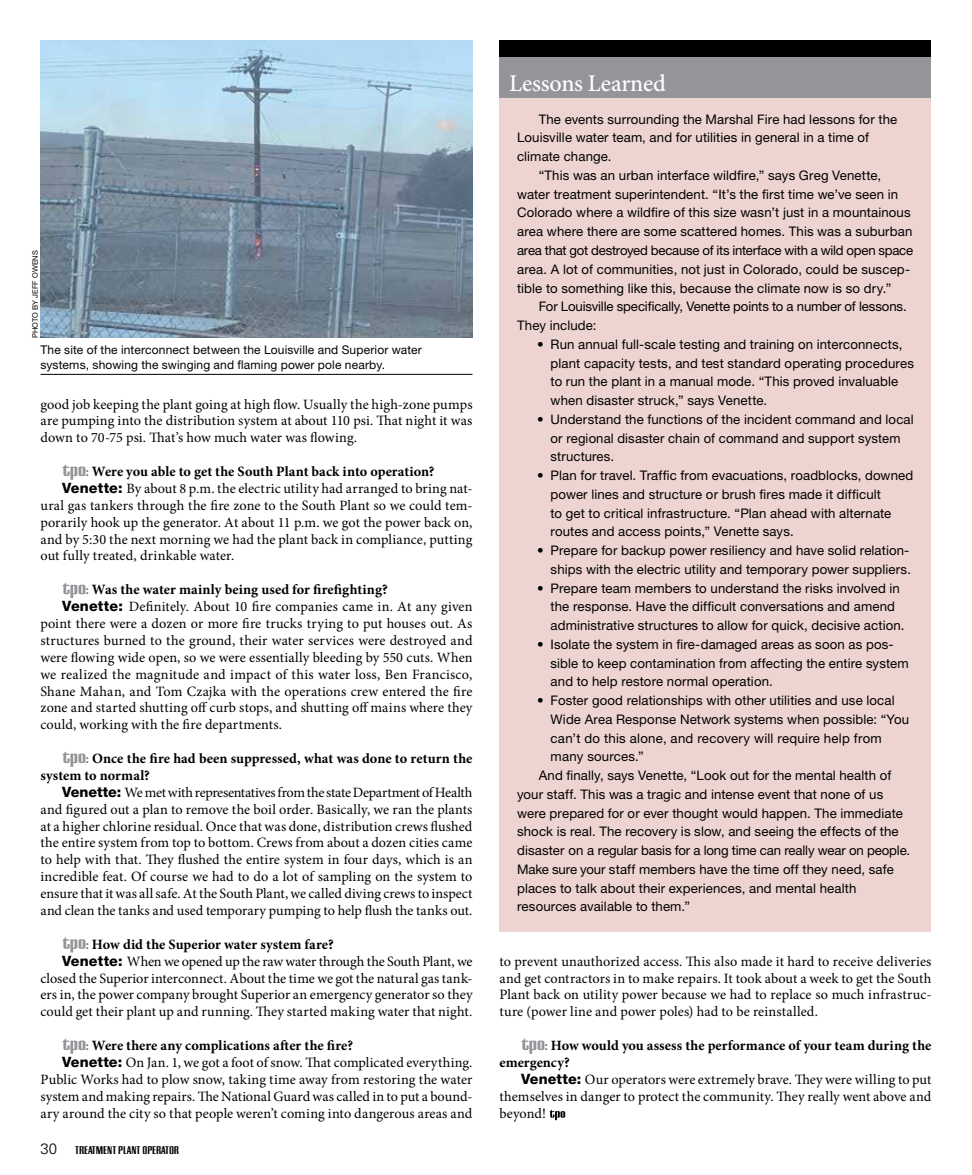
<style>
.page{position:relative;width:972px;height:1175px;background:#fff}
.page>*{position:absolute;margin:0;border:0;box-sizing:border-box;transform-origin:0 0}
.t1{font:500 24px "Minion Pro";letter-spacing:-.005em;color:#fff}
.t2{font:300 15px "Univers";color:#000}
.t3{font:14.25px/16.8px "Minion Pro";letter-spacing:.005em;color:#000;text-align:justify}
.t4{font:700 14.25px/16.8px "Minion Pro";color:#000}
.t5{font:14.25px "Minion Pro";letter-spacing:-.02em;color:#000}
.t6{font:13.2px/18.8px "Helvetica Neue LT Std";letter-spacing:.01em;color:#000}
.t7{font:13.2px/18.8px "Helvetica Neue LT Std";letter-spacing:-.01em;color:#000}
.t8{font:12px/15px "Helvetica Neue LT Std";letter-spacing:.01em;color:#000}
.t9{font:11.7px "California Grotesk Bld";color:#000}
.t10{font:7.5px "Helvetica Neue LT Std";letter-spacing:.015em;color:#000}
.s1{color:#808285}
.s2{font-family:"Helvetica Neue LT Std";font-weight:800}
</style>
<div class="page">
<svg style="left:62px;top:464px;width:23px;height:16px"></svg>
<svg style="left:62px;top:583px;width:23px;height:15px"></svg>
<svg style="left:62px;top:751px;width:23px;height:15px"></svg>
<svg style="left:62px;top:937px;width:23px;height:15px"></svg>
<svg style="left:62px;top:1038px;width:23px;height:15px"></svg>
<svg style="left:521px;top:1038px;width:23px;height:15px"></svg>
<svg style="left:549px;top:1109px;width:16px;height:11px"></svg>
<img style="left:40px;top:40px;width:432px;height:297px">
<div style="left:500px;top:98px;width:432px;height:834px;background:#eed4d1"></div>
<div style="left:500px;top:40px;width:432px;height:18px;background:#000"></div>
<div style="left:500px;top:58px;width:432px;height:40px;background:#939598"></div>
<hr style="left:40px;top:374px;width:432px;height:1px;background:#000">
<p class="t10" style="left:31px;top:338px;width:89px;rotate:-90deg">PHOTO BY JEFF OWENS</p>
<p class="t8" style="left:40px;top:341px;width:383px">The site of the interconnect between the Louisville and Superior water systems, showing the swinging and flaming power pole nearby.</p>
<p class="t3" style="left:40px;top:395px;width:434px">good job keeping the plant going at high flow. Usually the high-zone pumps are pumping into the distribution system at about 110 psi. That night it was down to 70-75 psi. That’s how much water was flowing.</p>
<p class="t4" style="left:85px;top:463px;width:351px"><span class="s1">:</span> Were you able to get the South Plant back into operation?</p>
<p class="t3" style="left:62px;top:480px;width:412px"><span class="s2">Venette:</span> By about 8 p.m. the electric utility had arranged to bring nat-</p>
<p class="t3" style="left:41px;top:497px;width:434px">ural gas tankers through the fire zone to the South Plant so we could tem-</p>
<p class="t3" style="left:41px;top:514px;width:433px">porarily hook up the generator. At about 11 p.m. we got the power back on,</p>
<p class="t3" style="left:41px;top:530px;width:433px">and by 5:30 the next morning we had the plant back in compliance, putting</p>
<p class="t3" style="left:41px;top:547px;width:195px">out fully treated, drinkable water.</p>
<p class="t4" style="left:85px;top:581px;width:304px"><span class="s1">:</span> Was the water mainly being used for firefighting?</p>
<p class="t3" style="left:62px;top:598px;width:412px"><span class="s2">Venette:</span> Definitely. About 10 fire companies came in. At any given</p>
<p class="t3" style="left:41px;top:615px;width:434px">point there were a dozen or more fire trucks trying to put houses out. As</p>
<p class="t3" style="left:41px;top:632px;width:434px">structures burned to the ground, their water services were destroyed and</p>
<p class="t3" style="left:41px;top:649px;width:434px">were flowing wide open, so we were essentially bleeding by 550 cuts. When</p>
<p class="t3" style="left:41px;top:665px;width:433px">we realized the magnitude and impact of this water loss, Ben Francisco,</p>
<p class="t3" style="left:41px;top:682px;width:434px">Shane Mahan, and Tom Czajka with the operations crew entered the fire</p>
<p class="t3" style="left:41px;top:699px;width:434px">zone and started shutting off curb stops, and shutting off mains where they</p>
<p class="t3" style="left:41px;top:716px;width:243px">could, working with the fire departments.</p>
<p class="t4" style="left:41px;top:750px;width:433px;text-indent:45px"><span class="s1">:</span> Once the fire had been suppressed, what was done to return the system to normal?</p>
<p class="t3" style="left:41px;top:784px;width:434px;text-indent:22px"><span class="s2">Venette:</span> We met with representatives from the state Department of Health and figured out a plan to remove the boil order. Basically, we ran the plants at a higher chlorine residual. Once that was done, distribution crews flushed the entire system from top to bottom. Crews from about a dozen cities came to help with that. They flushed the entire system in four days, which is an incredible feat. Of course we had to do a lot of sampling on the system to ensure that it was all safe. At the South Plant, we called diving crews to inspect and clean the tanks and used temporary pumping to help flush the tanks out.</p>
<p class="t4" style="left:85px;top:935px;width:250px"><span class="s1">:</span> How did the Superior water system fare?</p>
<p class="t5" style="left:62px;top:951px;width:412px"><span class="s2">Venette:</span> When we opened up the raw water through the South Plant, we</p>
<p class="t3" style="left:41px;top:969px;width:434px">closed the Superior interconnect. About the time we got the natural gas tank-</p>
<p class="t3" style="left:41px;top:986px;width:434px">ers in, the power company brought Superior an emergency generator so they</p>
<p class="t3" style="left:41px;top:1003px;width:433px">could get their plant up and running. They started making water that night.</p>
<p class="t4" style="left:85px;top:1036px;width:269px"><span class="s1">:</span> Were there any complications after the fire?</p>
<p class="t3" style="left:62px;top:1054px;width:412px"><span class="s2">Venette:</span> On Jan. 1, we got a foot of snow. That complicated everything.</p>
<p class="t3" style="left:41px;top:1070px;width:433px">Public Works had to plow snow, taking time away from restoring the water</p>
<p class="t3" style="left:41px;top:1087px;width:434px">system and making repairs. The National Guard was called in to put a bound-</p>
<p class="t3" style="left:41px;top:1104px;width:433px">ary around the city so that people weren’t coming into dangerous areas and</p>
<p class="t2" style="left:40px;top:1139px;width:18px">30</p>
<p class="t9" style="left:75px;top:1142px;width:105px">TREATMENT PLANT OPERATOR</p>
<h1 class="t1" style="left:509px;top:67px;width:158px">Lessons Learned</h1>
<p class="t6" style="left:517px;top:109px;width:382px;text-indent:22px">The events surrounding the Marshal Fire had lessons for the<br>Louisville water team, and for utilities in general in a time of climate change.</p>
<p class="t6" style="left:517px;top:166px;width:398px;text-indent:22px">“This was an urban interface wildfire,” says Greg Venette, water treatment superintendent. “It’s the first time we’ve seen in Colorado where a wildfire of this size wasn’t just in a mountainous area where there are some scattered homes. This was a suburban area that got destroyed because of its interface with a wild open space area. A lot of communities, not just in Colorado, could be suscep&shy;tible to something like this, because the climate now is so dry.”</p>
<p class="t7" style="left:517px;top:297px;width:391px;text-indent:22px">For Louisville specifically, Venette points to a number of lessons.<br>They include:</p>
<p class="t6" style="left:551px;top:334px;width:365px;text-indent:-14px">• Run annual full-scale testing and training on interconnects, plant capacity tests, and test standard operating procedures to run the plant in a manual mode. “This proved invaluable when disaster struck,” says Venette.</p>
<p class="t6" style="left:551px;top:409px;width:365px;text-indent:-13px">• Understand the functions of the incident command and local or regional disaster chain of command and support system structures.</p>
<p class="t6" style="left:551px;top:466px;width:364px;text-indent:-14px">• Plan for travel. Traffic from evacuations, roadblocks, downed power lines and structure or brush fires made it difficult<br>to get to critical infrastructure. “Plan ahead with alternate routes and access points,” Venette says.</p>
<p class="t6" style="left:537px;top:541px;width:375px;text-align:right">• Prepare for backup power resiliency and have solid relation&shy;ships with the electric utility and temporary power suppliers.</p>
<p class="t6" style="left:551px;top:578px;width:355px;text-indent:-14px">• Prepare team members to understand the risks involved in the response. Have the difficult conversations and amend administrative structures to allow for quick, decisive action.</p>
<p class="t6" style="left:551px;top:634px;width:360px;text-indent:-14px">• Isolate the system in fire-damaged areas as soon as pos&shy;sible to keep contamination from affecting the entire system and to help restore normal operation.</p>
<p class="t6" style="left:537px;top:691px;width:359px">• Foster good relationships with other utilities and use local</p>
<p class="t6" style="left:551px;top:709px;width:360px">Wide Area Response Network systems when possible: “You</p>
<p class="t6" style="left:551px;top:728px;width:333px">can’t do this alone, and recovery will require help from</p>
<p class="t6" style="left:551px;top:747px;width:95px">many sources.”</p>
<p class="t6" style="left:539px;top:766px;width:354px">And finally, says Venette, “Look out for the mental health of</p>
<p class="t6" style="left:517px;top:784px;width:368px">your staff. This was a tragic and intense event that none of us</p>
<p class="t6" style="left:517px;top:803px;width:387px">were prepared for or ever thought would happen. The immediate</p>
<p class="t6" style="left:517px;top:822px;width:383px">shock is real. The recovery is slow, and seeing the effects of the</p>
<p class="t7" style="left:517px;top:841px;width:395px">disaster on a regular basis for a long time can really wear on people.</p>
<p class="t6" style="left:517px;top:859px;width:378px">Make sure your staff members have the time off they need, safe</p>
<p class="t6" style="left:517px;top:878px;width:341px">places to talk about their experiences, and mental health</p>
<p class="t6" style="left:517px;top:897px;width:175px">resources available to them.”</p>
<p class="t3" style="left:500px;top:952px;width:434px">to prevent unauthorized access. This also made it hard to receive deliveries and get contractors in to make repairs. It took about a week to get the South Plant back on utility power because we had to replace so much infrastruc&shy;ture (power line and power poles) had to be reinstalled.</p>
<p class="t4" style="left:500px;top:1036px;width:434px;text-indent:45px"><span class="s1">:</span> How would you assess the performance of your team during the emergency?</p>
<p class="t3" style="left:500px;top:1070px;width:433px;text-indent:22px"><span class="s2">Venette:</span> Our operators were extremely brave. They were willing to put themselves in danger to protect the community. They really went above and beyond!</p>
</div>
